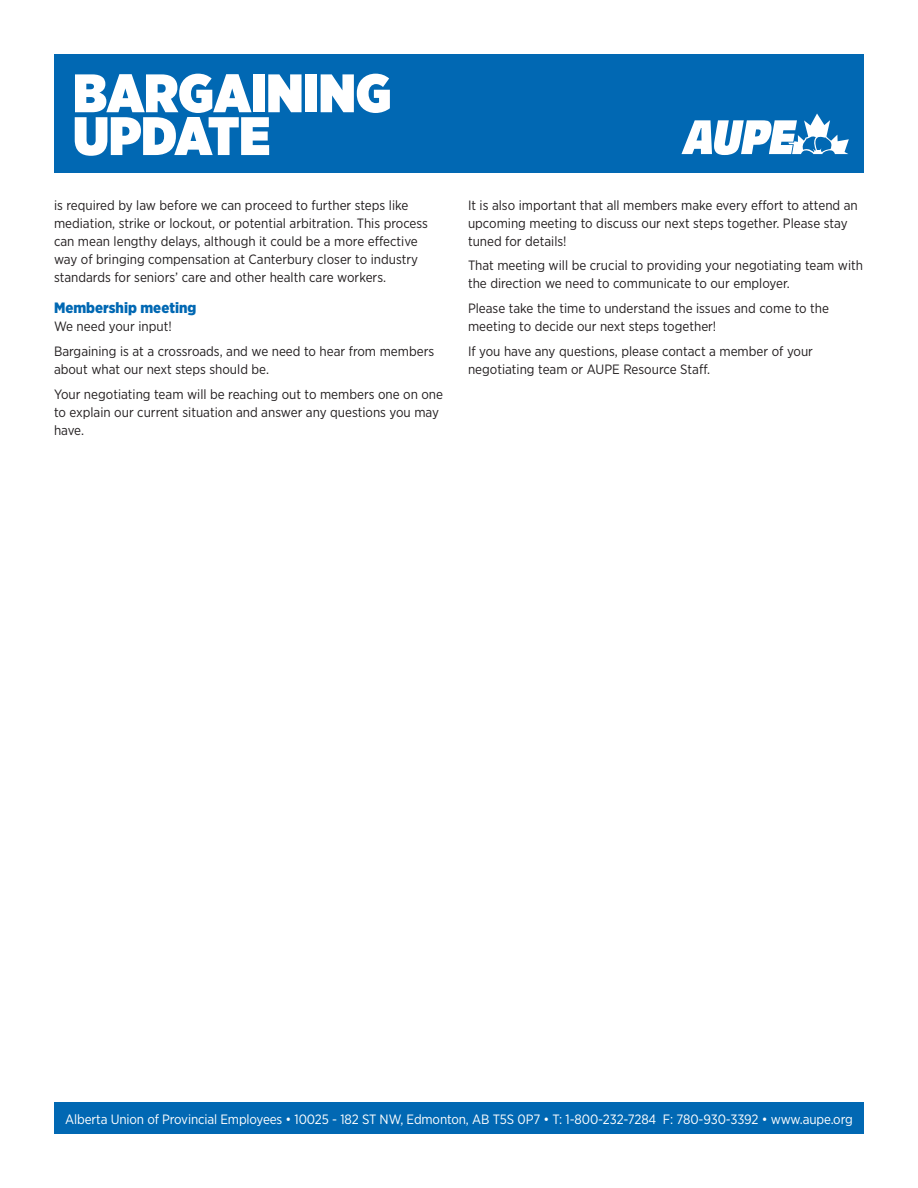
<style>
.page{position:relative;width:918px;height:1188px;background:#fff}
.page>*{position:absolute;margin:0;border:0;box-sizing:border-box;transform-origin:0 0}
.t1{font:900 54px "Gotham Narrow";color:#fff}
.body_copy{font:900 15px "Gotham Narrow";color:#0168b3}
.body_copy-2{font:13.5px/18px "Gotham Narrow";color:#231f20}
.t2{font:13.5px "Gotham Narrow";letter-spacing:-.01em;color:#fff}
</style>
<div class="page">
<div style="left:54px;top:54px;width:810px;height:118px;background:#0168b3"></div>
<div style="left:54px;top:1102px;width:810px;height:32px;background:#0168b3"></div>
<svg style="left:681px;top:114px;width:168px;height:41px"></svg>
<p class="t1" style="left:73px;top:57px;width:320px">BARGAINING</p>
<p class="t1" style="left:73px;top:99px;width:199px">UPDATE</p>
<p class="body_copy-2" style="left:54px;top:196px;width:376px">is required by law before we can proceed to further steps like mediation, strike or lockout, or potential arbitration. This process can mean lengthy delays, although it could be a more effective way of bringing compensation at Canterbury closer to industry standards for seniors’ care and other health care workers.</p>
<p class="body_copy" style="left:54px;top:298px;width:144px">Membership meeting</p>
<p class="body_copy-2" style="left:54px;top:317px;width:119px">We need your input!</p>
<p class="body_copy-2" style="left:54px;top:342px;width:382px">Bargaining is at a crossroads, and we need to hear from members about what our next steps should be.</p>
<p class="body_copy-2" style="left:54px;top:385px;width:391px">Your negotiating team will be reaching out to members one on one to explain our current situation and answer any questions you may have.</p>
<p class="body_copy-2" style="left:468px;top:196px;width:391px">It is also important that all members make every effort to attend an upcoming meeting to discuss our next steps together. Please stay tuned for details!</p>
<p class="body_copy-2" style="left:468px;top:256px;width:397px">That meeting will be crucial to providing your negotiating team with the direction we need to communicate to our employer.</p>
<p class="body_copy-2" style="left:468px;top:299px;width:363px">Please take the time to understand the issues and come to the meeting to decide our next steps together!</p>
<p class="body_copy-2" style="left:468px;top:342px;width:347px">If you have any questions, please contact a member of your negotiating team or AUPE Resource Staff.</p>
<p class="t2" style="left:65px;top:1110px;width:789px">Alberta Union of Provincial Employees • 10025 - 182 ST NW, Edmonton, AB T5S 0P7 • T: 1-800-232-7284 F: 780-930-3392 • www.aupe.org</p>
</div>
